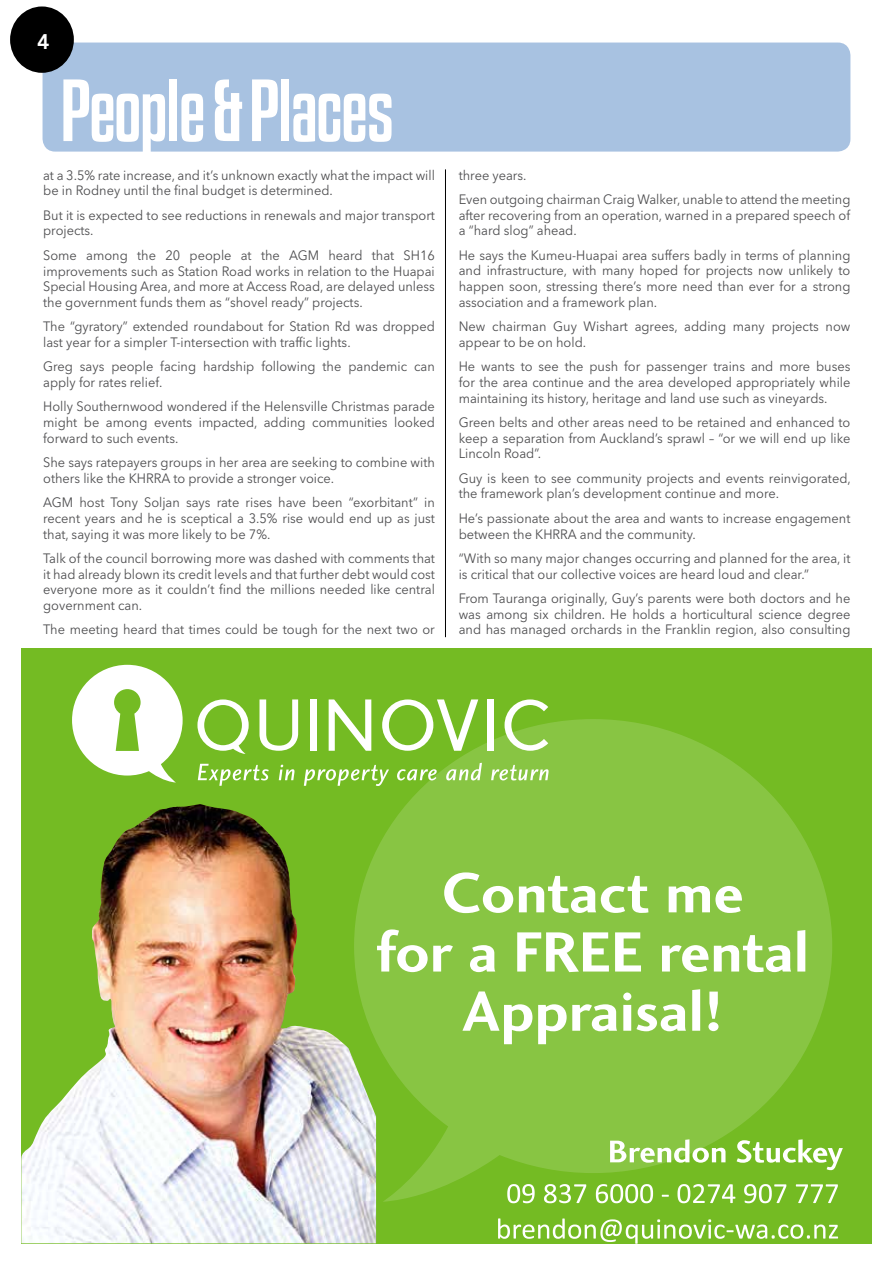
<style>
.page{position:relative;width:893px;height:1263px;background:#fff}
.page>*{position:absolute;margin:0;border:0;box-sizing:border-box;transform-origin:0 0}
.t1{font:78px "Kenyan Coffee Rg";letter-spacing:-.025em;color:#fff}
.t2{font:800 21px "Avenir LT Std";color:#fff}
.t3{font:13.5px/15.8px "Avenir Next LT Pro";color:#4d4d4f;scale:.95 1}
</style>
<div class="page">
<hr style="left:445px;top:169px;width:1px;height:468px;background:#000">
<div style="left:43px;top:43px;width:807px;height:109px;background:#a8c2e1;border-radius:13px"></div>
<div style="left:10px;top:6px;width:64px;height:67px;background:#000;border-radius:50%"></div>
<div style="left:21px;top:648px;width:851px;height:595px;background:#74bb23"></div>
<svg style="left:371px;top:719px;width:461px;height:483px;fill:#88c543"></svg>
<svg style="left:444px;top:872px;width:69px;height:41px;background:#b4da89"></svg>
<svg style="left:519px;top:876px;width:129px;height:37px;background:#b7dc8e"></svg>
<svg style="left:669px;top:886px;width:73px;height:27px;background:#cbe5ad"></svg>
<svg style="left:377px;top:929px;width:76px;height:43px;background:#b1d984"></svg>
<svg style="left:470px;top:945px;width:25px;height:27px"></svg>
<svg style="left:517px;top:932px;width:92px;height:40px;background:#c4e2a2"></svg>
<svg style="left:615px;top:932px;width:26px;height:39px"></svg>
<svg style="left:662px;top:935px;width:129px;height:37px;background:#b8dc8f"></svg>
<svg style="left:797px;top:930px;width:8px;height:41px"></svg>
<svg style="left:462px;top:991px;width:70px;height:53px;background:#afd881"></svg>
<svg style="left:538px;top:1004px;width:79px;height:40px;background:#b9dc90"></svg>
<svg style="left:623px;top:992px;width:63px;height:39px;background:#b8dc90"></svg>
<svg style="left:692px;top:989px;width:8px;height:42px"></svg>
<svg style="left:708px;top:991px;width:10px;height:40px"></svg>
<svg style="left:610px;top:1139px;width:115px;height:24px;background:#b1d984"></svg>
<svg style="left:737px;top:1139px;width:106px;height:31px"></svg>
<svg style="left:507px;top:1184px;width:28px;height:19px"></svg>
<svg style="left:544px;top:1184px;width:42px;height:19px"></svg>
<svg style="left:596px;top:1184px;width:57px;height:19px"></svg>
<svg style="left:662px;top:1195px;width:7px;height:2px"></svg>
<svg style="left:677px;top:1184px;width:58px;height:19px"></svg>
<svg style="left:744px;top:1184px;width:42px;height:19px"></svg>
<svg style="left:796px;top:1184px;width:42px;height:19px"></svg>
<svg style="left:498px;top:1218px;width:340px;height:25px"></svg>
<svg style="left:197px;top:699px;width:52px;height:55px"></svg>
<svg style="left:505px;top:699px;width:43px;height:52px"></svg>
<div style="left:310px;top:699px;width:7px;height:52px;background:#fff"></div>
<div style="left:487px;top:699px;width:7px;height:52px;background:#fff"></div>
<svg style="left:259px;top:699px;width:39px;height:52px"></svg>
<svg style="left:329px;top:699px;width:42px;height:52px"></svg>
<svg style="left:382px;top:699px;width:96px;height:52px"></svg>
<svg style="left:72px;top:665px;width:111px;height:117px"></svg>
<svg style="left:198px;top:764px;width:71px;height:22px"></svg>
<svg style="left:279px;top:765px;width:16px;height:15px"></svg>
<svg style="left:304px;top:765px;width:85px;height:21px"></svg>
<svg style="left:397px;top:769px;width:40px;height:11px"></svg>
<svg style="left:446px;top:763px;width:36px;height:17px"></svg>
<svg style="left:491px;top:765px;width:58px;height:15px"></svg>
<img style="left:21px;top:804px;width:355px;height:439px">
<h2 class="t2" style="left:37px;top:30px;width:14px">4</h2>
<h1 class="t1" style="left:60px;top:58px;width:336px">People &amp; Places</h1>
<p class="t3" style="left:43px;top:167px;width:414px">at a 3.5% rate increase, and it’s unknown exactly what the impact will be in Rodney until the final budget is determined.</p>
<p class="t3" style="left:43px;top:207px;width:414px">But it is expected to see reductions in renewals and major transport projects.</p>
<p class="t3" style="left:43px;top:247px;width:414px;text-align:justify">Some among the 20 people at the AGM heard that SH16 improvements such as Station Road works in relation to the Huapai Special Housing Area, and more at Access Road, are delayed unless the government funds them as “shovel ready” projects.</p>
<p class="t3" style="left:43px;top:319px;width:414px">The “gyratory” extended roundabout for Station Rd was dropped last year for a simpler T-intersection with traffic lights.</p>
<p class="t3" style="left:43px;top:359px;width:414px">Greg says people facing hardship following the pandemic can apply for rates relief.</p>
<p class="t3" style="left:43px;top:399px;width:414px;text-align:justify">Holly Southernwood wondered if the Helensville Christmas parade might be among events impacted, adding communities looked forward to such events.</p>
<p class="t3" style="left:43px;top:454px;width:414px">She says ratepayers groups in her area are seeking to combine with others like the KHRRA to provide a stronger voice.</p>
<p class="t3" style="left:43px;top:494px;width:414px;text-align:justify">AGM host Tony Soljan says rate rises have been “exorbitant” in recent years and he is sceptical a 3.5% rise would end up as just that, saying it was more likely to be 7%.</p>
<p class="t3" style="left:43px;top:550px;width:414px;text-align:justify">Talk of the council borrowing more was dashed with comments that it had already blown its credit levels and that further debt would cost everyone more as it couldn’t find the millions needed like central government can.</p>
<p class="t3" style="left:43px;top:622px;width:414px">The meeting heard that times could be tough for the next two or</p>
<p class="t3" style="left:459px;top:163px;width:414px;line-height:24.3px">three years.<br>Even outgoing chairman Craig Walker, unable to attend the meeting</p>
<p class="t3" style="left:459px;top:207px;width:413px">after recovering from an operation, warned in a prepared speech of a “hard slog” ahead.</p>
<p class="t3" style="left:459px;top:247px;width:414px;text-align:justify">He says the Kumeu-Huapai area suffers badly in terms of planning and infrastructure, with many hoped for projects now unlikely to happen soon, stressing there’s more need than ever for a strong association and a framework plan.</p>
<p class="t3" style="left:459px;top:318px;width:414px">New chairman Guy Wishart agrees, adding many projects now appear to be on hold.</p>
<p class="t3" style="left:459px;top:359px;width:414px;text-align:justify">He wants to see the push for passenger trains and more buses for the area continue and the area developed appropriately while maintaining its history, heritage and land use such as vineyards.</p>
<p class="t3" style="left:459px;top:414px;width:414px;text-align:justify">Green belts and other areas need to be retained and enhanced to keep a separation from Auckland’s sprawl – “or we will end up like Lincoln Road”.</p>
<p class="t3" style="left:459px;top:470px;width:414px">Guy is keen to see community projects and events reinvigorated, the framework plan’s development continue and more.</p>
<p class="t3" style="left:459px;top:510px;width:414px">He’s passionate about the area and wants to increase engagement between the KHRRA and the community.</p>
<p class="t3" style="left:459px;top:550px;width:414px">“With so many major changes occurring and planned for the area, it is critical that our collective voices are heard loud and clear.”</p>
<p class="t3" style="left:459px;top:590px;width:414px;text-align:justify">From Tauranga originally, Guy’s parents were both doctors and he was among six children. He holds a horticultural science degree and has managed orchards in the Franklin region, also consulting</p>
</div>
